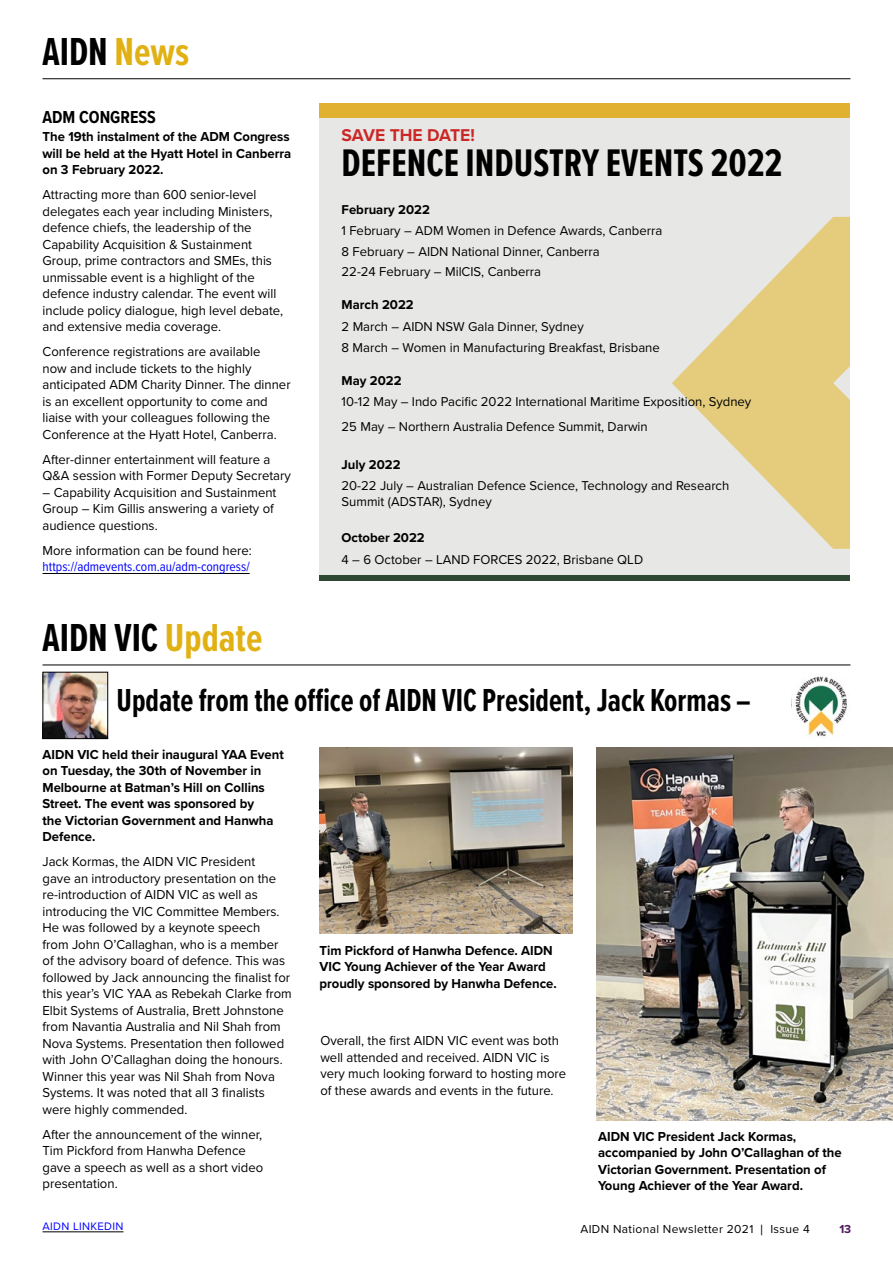
<style>
.page{position:relative;width:893px;height:1263px;background:#fff}
.page>*{position:absolute;margin:0;border:0;box-sizing:border-box;transform-origin:0 0}
.t1{font:700 40.5px "Proxima Nova Ex Cn";color:#000}
.t2{font:700 39.9px "Proxima Nova Ex Cn";color:#000}
.t3{font:700 33px "Proxima Nova Ex Cn";color:#000}
.t4{font:700 18px "Proxima Nova Cond";color:#000}
.t5{font:700 17.7px "Proxima Nova";letter-spacing:-.005em;color:#ca2827}
.t6{font:13.5px/16.5px "Proxima Nova";color:#000}
.t7{font:700 13.5px/16.5px "Proxima Nova";color:#000}
.t8{font:13.5px "Proxima Nova Cond";color:#00f}
.t9{font:13.35px/20.4px "Proxima Nova";color:#000}
.t10{font:700 13.35px "Proxima Nova";color:#000}
.t11{font:12px "Proxima Nova";letter-spacing:.03em;color:#000}
.t12{font:700 12px "Proxima Nova";color:#4f185b}
.t13{font:11.25px "Proxima Nova";letter-spacing:.03em;color:#00f}
.s1{color:#e1b113}
.s2{font-size:15px}
</style>
<div class="page">
<hr style="left:43px;top:1231px;width:80px;height:1px;background:#000">
<div style="left:319px;top:111px;width:531px;height:468px;background:#e7e7e5"></div>
<hr style="left:43px;top:78px;width:807px;height:1px;background:#000">
<hr style="left:43px;top:665px;width:807px;height:1px;background:#000">
<hr style="left:43px;top:573px;width:207px;height:1px;background:#000">
<img style="left:596px;top:747px;width:297px;height:373px">
<img style="left:319px;top:748px;width:254px;height:186px">
<div style="left:319px;top:103px;width:531px;height:15px;background:#e1b132"></div>
<svg style="left:672px;top:217px;width:178px;height:332px;fill:#e4cc7c"></svg>
<div style="left:319px;top:575px;width:531px;height:5px;background:#2f4834"></div>
<img style="left:791px;top:676px;width:56px;height:61px">
<img style="left:45px;top:674px;width:61px;height:63px">
<div style="left:43px;top:672px;width:65px;height:67px;border:1px solid #000"></div>
<h1 class="t1" style="left:43px;top:22px;width:148px">AIDN <span class="s1">News</span></h1>
<h3 class="t4" style="left:43px;top:104px;width:115px">ADM CONGRESS</h3>
<p class="t7" style="left:43px;top:128px;width:250px;text-align:justify">The 19th instalment of the ADM Congress will be held at the Hyatt Hotel in Canberra on 3 February 2022.</p>
<p class="t6" style="left:43px;top:186px;width:242px">Attracting more than 600 senior-level delegates each year including Ministers, defence chiefs, the leadership of the Capability Acquisition &amp; Sustainment Group, prime contractors and SMEs, this unmissable event is a highlight of the defence industry calendar. The event will include policy dialogue, high level debate, and extensive media coverage.</p>
<p class="t6" style="left:43px;top:343px;width:250px">Conference registrations are available<br>now and include tickets to the highly anticipated ADM Charity Dinner. The dinner is an excellent opportunity to come and liaise with your colleagues following the Conference at the Hyatt Hotel, Canberra.</p>
<p class="t6" style="left:43px;top:450px;width:250px">After-dinner entertainment will feature a<br>Q&amp;A session with Former Deputy Secretary</p>
<p class="t6" style="left:43px;top:483px;width:235px">– Capability Acquisition and Sustainment<br>Group – Kim Gillis answering a variety of audience questions.</p>
<p class="t6" style="left:43px;top:541px;width:211px">More information can be found here:</p>
<p class="t8" style="left:43px;top:557px;width:209px">https://admevents.com.au/adm-congress/</p>
<h1 class="t1" style="left:43px;top:608px;width:221px">AIDN VIC <span class="s1">Update</span></h1>
<h3 class="t5" style="left:342px;top:122px;width:135px">SAVE THE DATE!</h3>
<h2 class="t2" style="left:342px;top:133px;width:442px">DEFENCE INDUSTRY EVENTS 2022</h2>
<p class="t10" style="left:342px;top:199px;width:90px">February 2022</p>
<p class="t9" style="left:342px;top:220px;width:322px">1 February – ADM Women in Defence Awards, Canberra<br>8 February – AIDN National Dinner, Canberra<br>22-24 February – MilCIS, Canberra</p>
<p class="t10" style="left:342px;top:295px;width:74px">March 2022</p>
<p class="t9" style="left:342px;top:316px;width:320px">2 March – AIDN NSW Gala Dinner, Sydney<br>8 March – Women in Manufacturing Breakfast, Brisbane</p>
<p class="t10" style="left:342px;top:370px;width:62px">May 2022</p>
<p class="t9" style="left:342px;top:389px;width:411px;line-height:24.6px">10-12 May – Indo Pacific 2022 International Maritime Exposition, Sydney<br>25 May – Northern Australia Defence Summit, Darwin</p>
<p class="t10" style="left:342px;top:454px;width:61px">July 2022</p>
<p class="t9" style="left:342px;top:477px;width:389px;line-height:16.2px">20-22 July – Australian Defence Science, Technology and Research<br>Summit (ADSTAR), Sydney</p>
<p class="t10" style="left:342px;top:528px;width:85px">October 2022</p>
<p class="t9" style="left:342px;top:549px;width:303px">4 – 6 October – LAND FORCES 2022, Brisbane QLD</p>
<h3 class="t3" style="left:117px;top:676px;width:636px">Update from the office of AIDN VIC President, Jack Kormas –</h3>
<p class="t7" style="left:43px;top:745px;width:243px">AIDN VIC held their inaugural YAA Event on Tuesday, the 30th of November in<br>Melbourne at Batman’s Hill on Collins<br>Street. The event was sponsored by<br>the Victorian Government and Hanwha<br>Defence.</p>
<p class="t6" style="left:43px;top:853px;width:251px">Jack Kormas, the AIDN VIC President<br>gave an introductory presentation on the re-introduction of AIDN VIC as well as introducing the VIC Committee Members.<br>He was followed by a keynote speech<br>from John O’Callaghan, who is a member of the advisory board of defence. This was followed by Jack announcing the finalist for this year’s VIC YAA as Rebekah Clarke from Elbit Systems of Australia, Brett Johnstone from Navantia Australia and Nil Shah from Nova Systems. Presentation then followed with John O’Callaghan doing the honours.<br>Winner this year was Nil Shah from Nova Systems. It was noted that all 3 finalists were highly commended.</p>
<p class="t6" style="left:43px;top:1125px;width:222px">After the announcement of the winner,<br>Tim Pickford from Hanwha Defence gave a speech as well as a short video presentation.</p>
<p class="t7" style="left:319px;top:942px;width:239px">Tim Pickford of Hanwha Defence. AIDN<br>VIC Young Achiever of the Year Award proudly sponsored by Hanwha Defence.</p>
<p class="t6" style="left:320px;top:1032px;width:247px">Overall, the first AIDN VIC event was both well attended and received. AIDN VIC is very much looking forward to hosting more of these awards and events in the future.</p>
<p class="t7" style="left:598px;top:1127px;width:245px">AIDN VIC President Jack Kormas, accompanied by John O’Callaghan of the Victorian Government. Presentation of Young Achiever of the Year Award.</p>
<p class="t13" style="left:43px;top:1218px;width:82px">AIDN LINKEDIN</p>
<p class="t11" style="left:580px;top:1220px;width:231px">AIDN National Newsletter 2021 <span class="s2">|</span> Issue 4</p>
<p class="t12" style="left:839px;top:1220px;width:13px">13</p>
</div>
